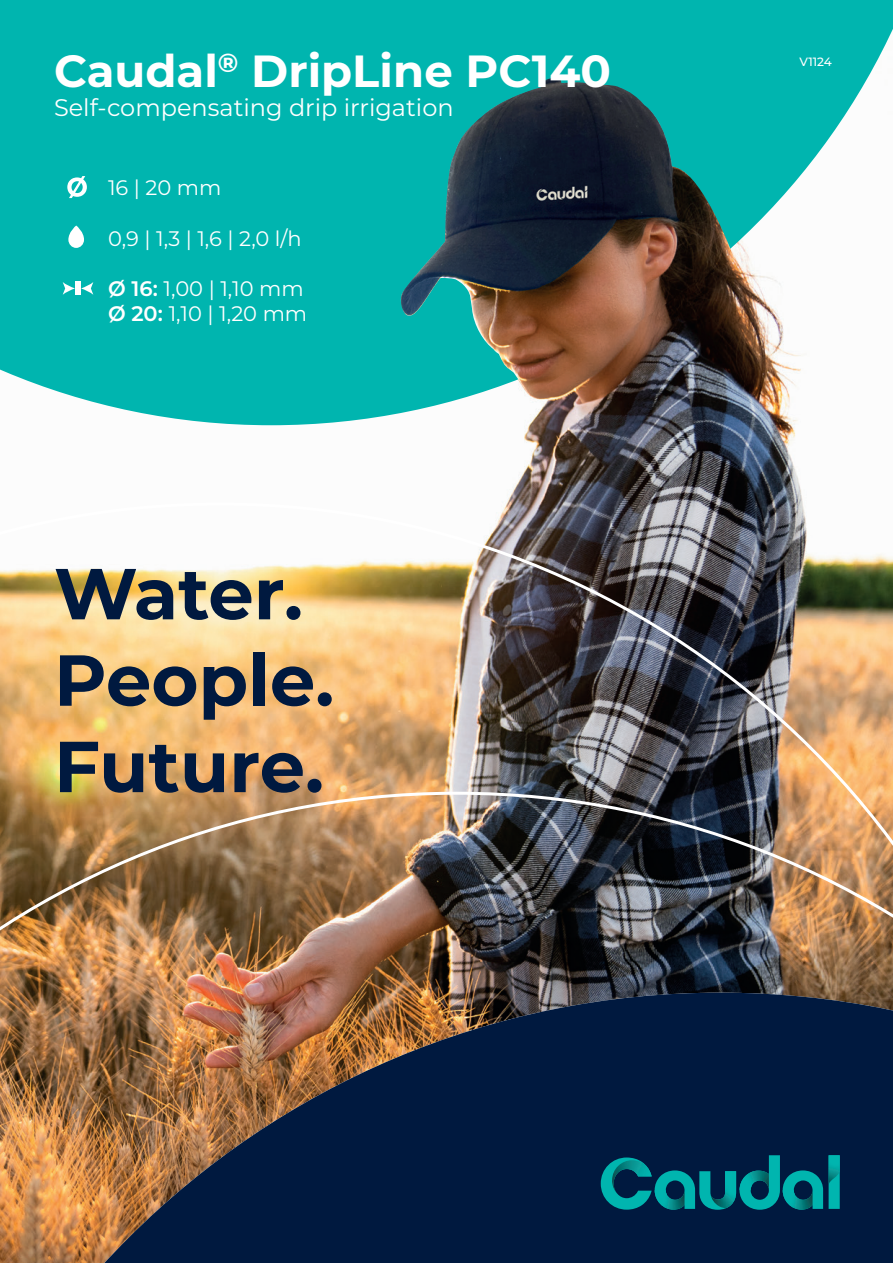
<style>
.page{position:relative;width:893px;height:1263px;background:#fff}
.page>*{position:absolute;margin:0;border:0;box-sizing:border-box;transform-origin:0 0}
.t1{font:700 72px/86.4px "Montserrat";color:#00193f}
.t2{font:700 45px "Montserrat";color:#fff}
.t3{font:24px "Montserrat";color:#fff}
.t4{font:21px/25.2px "Montserrat";color:#fff}
.t5{font:500 12px "Montserrat";color:#fff}
.s1{font-weight:600}
</style>
<div class="page">
<img style="left:0;top:0;width:893px;height:502px">
<svg style="left:1px;top:1px;width:891px;height:424px;fill:#00b5af"></svg>
<svg style="left:67px;top:176px;width:20px;height:22px"></svg>
<svg style="left:68px;top:226px;width:16px;height:22px"></svg>
<div style="left:75px;top:281px;width:6px;height:14px;background:#fff"></div>
<svg style="left:63px;top:282px;width:12px;height:13px"></svg>
<svg style="left:81px;top:282px;width:12px;height:13px"></svg>
<img style="left:0;top:502px;width:893px;height:761px">
<img style="left:399px;top:78px;width:335px;height:318px">
<h2 class="t2" style="left:54px;top:39px;width:559px">Caudal<sup>®</sup> DripLine PC140</h2>
<p class="t3" style="left:54px;top:91px;width:401px">Self-compensating drip irrigation</p>
<p class="t4" style="left:108px;top:174px;width:115px">16 | 20 mm</p>
<p class="t4" style="left:108px;top:225px;width:195px">0,9 | 1,3 | 1,6 | 2,0 l/h</p>
<p class="t4" style="left:108px;top:275px;width:201px"><span class="s1">Ø 16:</span> 1,00 | 1,10 mm<br><span class="s1">Ø 20:</span> 1,10 | 1,20 mm</p>
<h1 class="t1" style="left:54px;top:547px;width:282px">Water.<br>People.<br>Future.</h1>
<p class="t5" style="left:799px;top:53px;width:34px">V1124</p>
</div>
